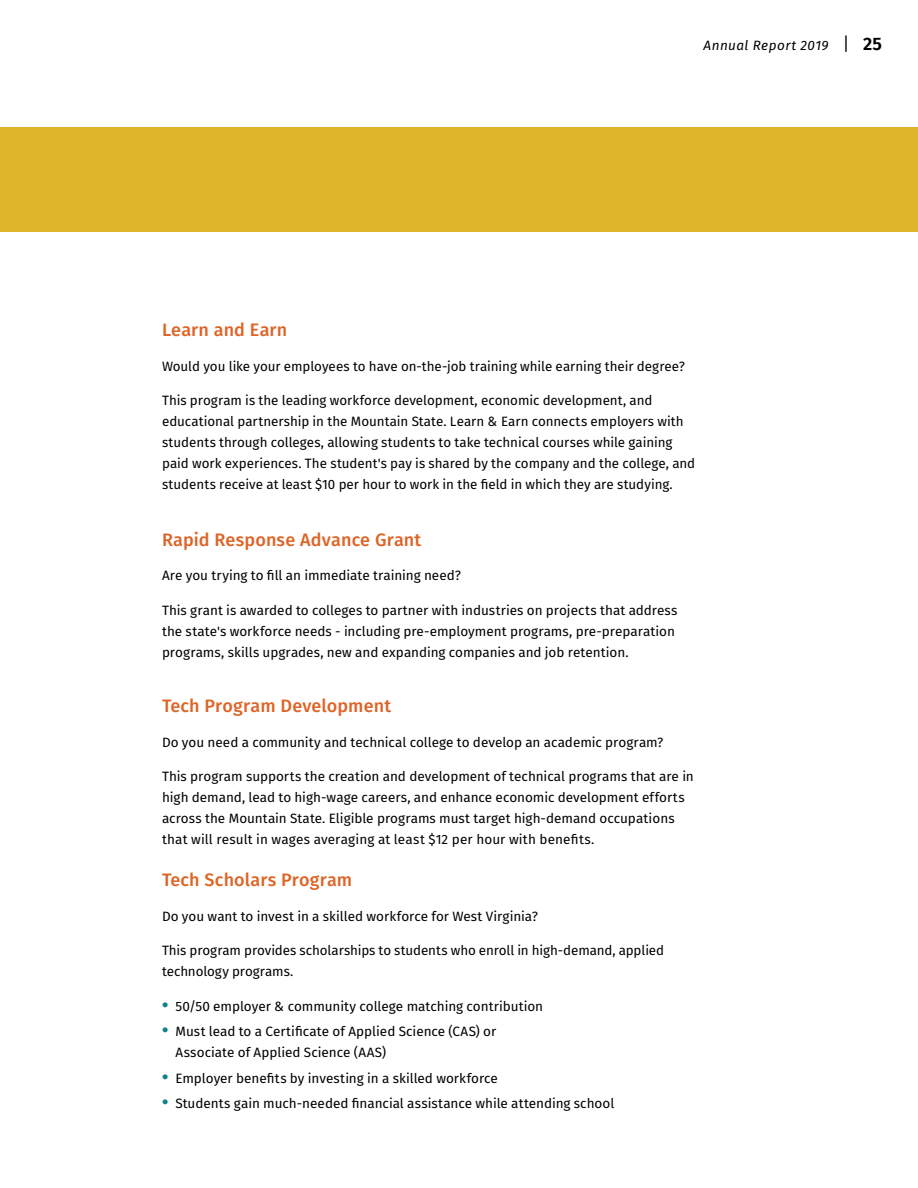
<style>
.page{position:relative;width:918px;height:1188px;background:#fff}
.page>*{position:absolute;margin:0;border:0;box-sizing:border-box;transform-origin:0 0}
.t1{font:500 18px "Fira Sans";letter-spacing:.005em;color:#de6426}
.t2{font:13.5px/21px "Fira Sans";letter-spacing:-.005em;color:#000}
.t3{font:italic 13.5px "Fira Sans";letter-spacing:.03em;color:#000}
.s1{font-style:normal;font-size:18px}
.s2{font-weight:600;font-style:normal;font-size:18px}
.s3{font-weight:700;font-size:18px;color:#0f818a}
</style>
<div class="page">
<div style="left:0;top:127px;width:918px;height:105px;background:#deb428"></div>
<p class="t3" style="left:704px;top:36px;width:180px">Annual Report 2019 <span class="s1">|</span> <span class="s2">25</span></p>
<h1 class="t1" style="left:162px;top:318px;width:127px">Learn and Earn</h1>
<p class="t2" style="left:162px;top:357px;width:524px">Would you like your employees to have on-the-job training while earning their degree?</p>
<p class="t2" style="left:162px;top:391px;width:535px">This program is the leading workforce development, economic development, and educational partnership in the Mountain State. Learn &amp; Earn connects employers with students through colleges, allowing students to take technical courses while gaining paid work experiences. The student's pay is shared by the company and the college, and students receive at least $10 per hour to work in the field in which they are studying.</p>
<h1 class="t1" style="left:162px;top:527px;width:261px">Rapid Response Advance Grant</h1>
<p class="t2" style="left:162px;top:566px;width:301px">Are you trying to fill an immediate training need?</p>
<p class="t2" style="left:162px;top:600px;width:517px">This grant is awarded to colleges to partner with industries on projects that address the state's workforce needs - including pre-employment programs, pre-preparation programs, skills upgrades, new and expanding companies and job retention.</p>
<h1 class="t1" style="left:162px;top:693px;width:231px">Tech Program Development</h1>
<p class="t2" style="left:162px;top:732px;width:503px">Do you need a community and technical college to develop an academic program?</p>
<p class="t2" style="left:162px;top:767px;width:533px">This program supports the creation and development of technical programs that are in high demand, lead to high-wage careers, and enhance economic development efforts across the Mountain State. Eligible programs must target high-demand occupations that will result in wages averaging at least $12 per hour with benefits.</p>
<h1 class="t1" style="left:162px;top:867px;width:192px">Tech Scholars Program</h1>
<p class="t2" style="left:162px;top:906px;width:378px">Do you want to invest in a skilled workforce for West Virginia?</p>
<p class="t2" style="left:162px;top:941px;width:504px">This program provides scholarships to students who enroll in high-demand, applied technology programs.</p>
<p class="t2" style="left:162px;top:996px;width:383px"><span class="s3">•</span> 50/50 employer &amp; community college matching contribution</p>
<p class="t2" style="left:176px;top:1022px;width:322px;text-indent:-14px"><span class="s3">•</span> Must lead to a Certificate of Applied Science (CAS) or<br>Associate of Applied Science (AAS)</p>
<p class="t2" style="left:162px;top:1068px;width:338px"><span class="s3">•</span> Employer benefits by investing in a skilled workforce</p>
<p class="t2" style="left:162px;top:1094px;width:454px"><span class="s3">•</span> Students gain much-needed financial assistance while attending school</p>
</div>
